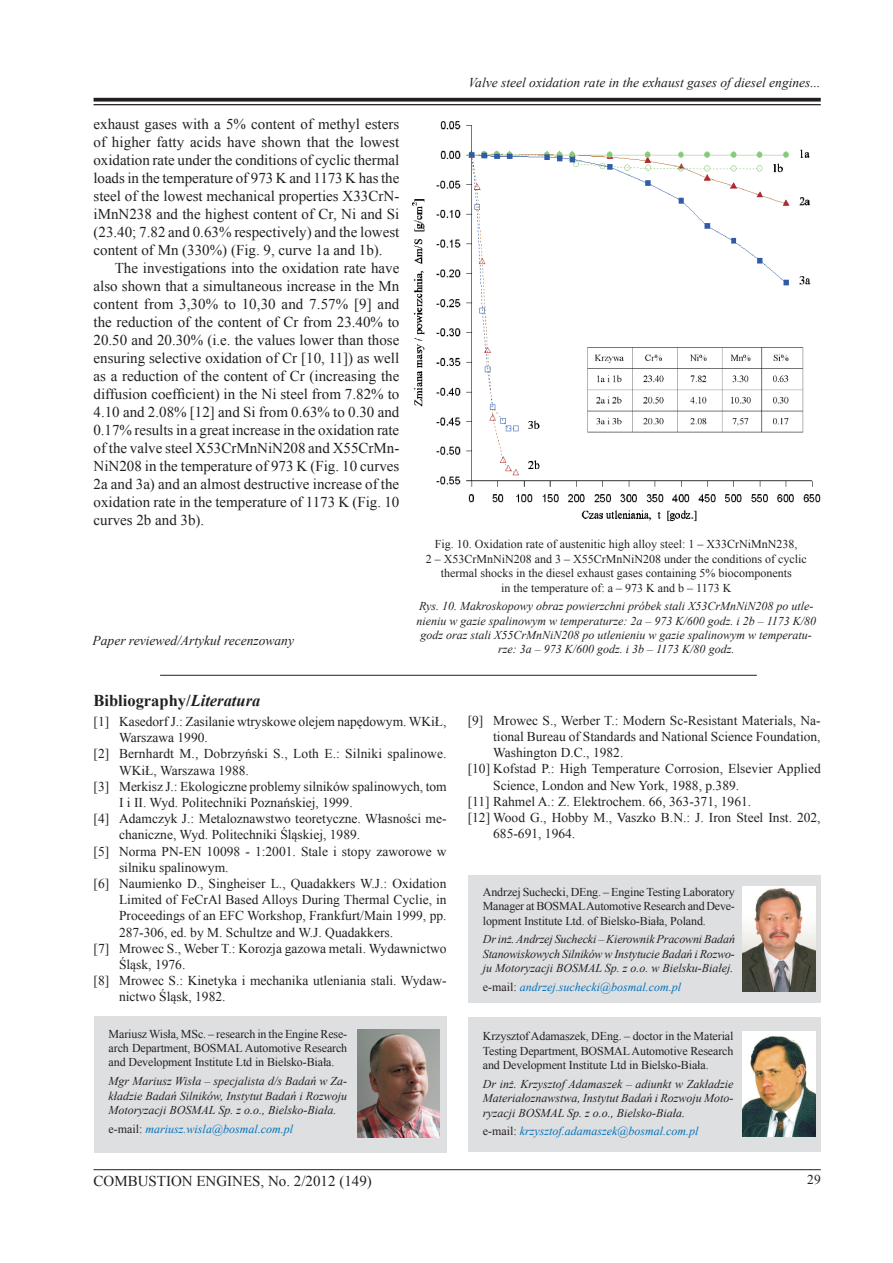
<style>
.page{position:relative;width:893px;height:1263px;background:#fff}
.page>*{position:absolute;margin:0;border:0;box-sizing:border-box;transform-origin:0 0}
.Art-Wstep{font:700 16.5px "Times New Roman";color:#231f20}
.Art-Tekst_GB{font:15px/18px "Times New Roman";color:#231f20;text-align:justify}
.Art-Literat_10{font:13.5px/16.2px "Times New Roman";color:#231f20}
.Nagl_strony_L{font:italic 13.5px "Times New Roman";color:#231f20}
.Art-Text-0{font:italic 13.5px "Times New Roman";color:#231f20}
.Art-Odnosnik{font:12px/14.4px "Times New Roman";letter-spacing:-.01em;color:#231f20;text-align:justify}
.Art-Odnosnik-GB{font:italic 12px/14.4px "Times New Roman";color:#231f20;text-align:justify}
.Art-Podpis_rys__PL-N{font:italic 12px/14.4px "Times New Roman";color:#231f20;text-align:center}
.Art-Podpis_rys__GB_N{font:12px/14.4px "Times New Roman";color:#231f20;text-align:center}
.Art-Odnosnik-2{font:italic 12px "Times New Roman";color:#0072bc}
.s1{font-style:italic}
.s2{font-style:normal;color:#231f20}
</style>
<div class="page">
<hr style="left:94px;top:1169px;width:727px;height:1px;background:#231f20">
<svg style="left:94px;top:98px;width:727px;height:4px;background:#3a3738"></svg>
<hr style="left:94px;top:104px;width:727px;height:1px;background:#231f20">
<img style="left:412px;top:121px;width:409px;height:401px">
<div style="left:94px;top:1016px;width:353px;height:136px;background:#dedfe1"></div>
<div style="left:468px;top:875px;width:353px;height:128px;background:#dedfe1"></div>
<div style="left:468px;top:1017px;width:353px;height:134px;background:#dedfe1"></div>
<hr style="left:160px;top:675px;width:597px;height:1px;background:#231f20">
<img style="left:742px;top:887px;width:73px;height:104px">
<img style="left:357px;top:1030px;width:83px;height:108px">
<img style="left:742px;top:1031px;width:73px;height:106px">
<p class="Art-Tekst_GB" style="left:94px;top:115px;width:307px">exhaust gases with a 5% content of methyl esters of higher fatty acids have shown that the lowest oxidation rate under the conditions of cyclic thermal loads in the temperature of 973 K and 1173 K has the steel of the lowest mechanical properties X33CrN&shy;iMnN238 and the highest content of Cr, Ni and Si (23.40; 7.82 and 0.63% respectively) and the lowest content of Mn (330%) (Fig. 9, curve 1a and 1b).</p>
<p class="Art-Tekst_GB" style="left:94px;top:259px;width:307px;text-indent:21px">The investigations into the oxidation rate have also shown that a simultaneous increase in the Mn content from 3,30% to 10,30 and 7.57% [9] and the reduction of the content of Cr from 23.40% to 20.50 and 20.30% (i.e. the values lower than those ensuring selective oxidation of Cr [10, 11]) as well as a reduction of the content of Cr (increasing the diffusion coefficient) in the Ni steel from 7.82% to 4.10 and 2.08% [12] and Si from 0.63% to 0.30 and 0.17% results in a great increase in the oxidation rate of the valve steel X53CrMnNiN208 and X55CrMn-NiN208 in the temperature of 973 K (Fig. 10 curves 2a and 3a) and an almost destructive increase of the oxidation rate in the temperature of 1173 K (Fig. 10 curves 2b and 3b).</p>
<p class="Art-Text-0" style="left:93px;top:631px;width:203px">Paper reviewed/Artykuł recenzowany</p>
<p class="Nagl_strony_L" style="left:469px;top:73px;width:354px">Valve steel oxidation rate in the exhaust gases of diesel engines...</p>
<p class="Art-Podpis_rys__GB_N" style="left:426px;top:537px;width:382px">Fig. 10. Oxidation rate of austenitic high alloy steel: 1 – X33CrNiMnN238,<br>2 – X53CrMnNiN208 and 3 – X55CrMnNiN208 under the conditions of cyclic thermal shocks in the diesel exhaust gases containing 5% biocomponents<br>in the temperature of: a – 973 K and b – 1173 K</p>
<p class="Art-Podpis_rys__PL-N" style="left:416px;top:599px;width:401px">Rys. 10. Makroskopowy obraz powierzchni próbek stali X53CrMnNiN208 po utle&shy;nieniu w gazie spalinowym w temperaturze: 2a – 973 K/600 godz. i 2b – 1173 K/80 godz oraz stali X55CrMnNiN208 po utlenieniu w gazie spalinowym w temperatu&shy;rze: 3a – 973 K/600 godz. i 3b – 1173 K/80 godz.</p>
<p class="Art-Wstep" style="left:94px;top:688px;width:168px">Bibliography/<span class="s1">Literatura</span></p>
<p class="Art-Literat_10" style="left:119px;top:713px;width:329px;text-indent:-26px">[1] Kasedorf J.: Zasilanie wtryskowe olejem napędowym. WKiŁ,<br>Warszawa 1990.</p>
<p class="Art-Literat_10" style="left:119px;top:745px;width:329px;text-indent:-26px">[2] Bernhardt M., Dobrzyński S., Loth E.: Silniki spalinowe.<br>WKiŁ, Warszawa 1988.</p>
<p class="Art-Literat_10" style="left:119px;top:778px;width:329px;text-indent:-26px">[3] Merkisz J.: Ekologiczne problemy silników spalinowych, tom<br>I i II. Wyd. Politechniki Poznańskiej, 1999.</p>
<p class="Art-Literat_10" style="left:119px;top:810px;width:329px;text-indent:-26px">[4] Adamczyk J.: Metaloznawstwo teoretyczne. Własności me&shy;chaniczne, Wyd. Politechniki Śląskiej, 1989.</p>
<p class="Art-Literat_10" style="left:119px;top:843px;width:329px;text-indent:-26px">[5] Norma PN-EN 10098 - 1:2001. Stale i stopy zaworowe w silniku spalinowym.</p>
<p class="Art-Literat_10" style="left:119px;top:875px;width:329px;text-align:justify;text-indent:-26px">[6] Naumienko D., Singheiser L., Quadakkers W.J.: Oxidation Limited of FeCrAl Based Alloys During Thermal Cyclie, in Proceedings of an EFC Workshop, Frankfurt/Main 1999, pp.<br>287-306, ed. by M. Schultze and W.J. Quadakkers.</p>
<p class="Art-Literat_10" style="left:119px;top:940px;width:329px;text-indent:-26px">[7] Mrowec S., Weber T.: Korozja gazowa metali. Wydawnictwo<br>Śląsk, 1976.</p>
<p class="Art-Literat_10" style="left:119px;top:972px;width:329px;text-indent:-26px">[8] Mrowec S.: Kinetyka i mechanika utleniania stali. Wydaw&shy;nictwo Śląsk, 1982.</p>
<p class="Art-Odnosnik" style="left:109px;top:1026px;width:240px">Mariusz Wisła, MSc. – research in the Engine Rese&shy;arch Department, BOSMAL Automotive Research and Development Institute Ltd in Bielsko-Biała.</p>
<p class="Art-Odnosnik-GB" style="left:109px;top:1073px;width:240px">Mgr Mariusz Wisła – specjalista d/s Badań w Za&shy;kładzie Badań Silników, Instytut Badań i Rozwoju Motoryzacji BOSMAL Sp. z o.o., Bielsko-Biała.</p>
<p class="Art-Odnosnik-2" style="left:109px;top:1120px;width:186px"><span class="s2">e-mail:</span> mariusz.wisla@bosmal.com.pl</p>
<p class="Art-Literat_10" style="left:493px;top:712px;width:329px;text-align:justify;text-indent:-26px">[9] Mrowec S., Werber T.: Modern Sc-Resistant Materials, Na&shy;tional Bureau of Standards and National Science Foundation, Washington D.C., 1982.</p>
<p class="Art-Literat_10" style="left:493px;top:760px;width:329px;text-indent:-26px">[10] Kofstad P.: High Temperature Corrosion, Elsevier Applied<br>Science, London and New York, 1988, p.389.</p>
<p class="Art-Literat_10" style="left:468px;top:793px;width:285px">[11] Rahmel A.: Z. Elektrochem. 66, 363-371, 1961.</p>
<p class="Art-Literat_10" style="left:493px;top:809px;width:329px;text-indent:-26px">[12] Wood G., Hobby M., Vaszko B.N.: J. Iron Steel Inst. 202,<br>685-691, 1964.</p>
<p class="Art-Odnosnik" style="left:483px;top:884px;width:254px">Andrzej Suchecki, DEng. – Engine Testing Laboratory Manager at BOSMAL Automotive Research and Deve&shy;lopment Institute Ltd. of Bielsko-Biała, Poland.</p>
<p class="Art-Odnosnik-GB" style="left:483px;top:932px;width:254px">Dr inż. Andrzej Suchecki – Kierownik Pracowni Badań Stanowiskowych Silników w Instytucie Badań i Rozwo&shy;ju Motoryzacji BOSMAL Sp. z o.o. w Bielsku-Białej.</p>
<p class="Art-Odnosnik-2" style="left:483px;top:978px;width:200px"><span class="s2">e-mail:</span> andrzej.suchecki@bosmal.com.pl</p>
<p class="Art-Odnosnik" style="left:483px;top:1029px;width:252px">Krzysztof Adamaszek, DEng. – doctor in the Material Testing Department, BOSMAL Automotive Research and Development Institute Ltd in Bielsko-Biała.</p>
<p class="Art-Odnosnik-GB" style="left:483px;top:1076px;width:252px">Dr inż. Krzysztof Adamaszek – adiunkt w Zakładzie Materiałoznawstwa, Instytut Badań i Rozwoju Moto&shy;ryzacji BOSMAL Sp. z o.o., Bielsko-Biała.</p>
<p class="Art-Odnosnik-2" style="left:483px;top:1123px;width:217px"><span class="s2">e-mail:</span> krzysztof.adamaszek@bosmal.com.pl</p>
<p class="Art-Tekst_GB" style="left:94px;top:1171px;width:280px">COMBUSTION ENGINES, No. 2/2012 (149)</p>
<p class="Art-Literat_10" style="left:807px;top:1171px;width:15px">29</p>
</div>
